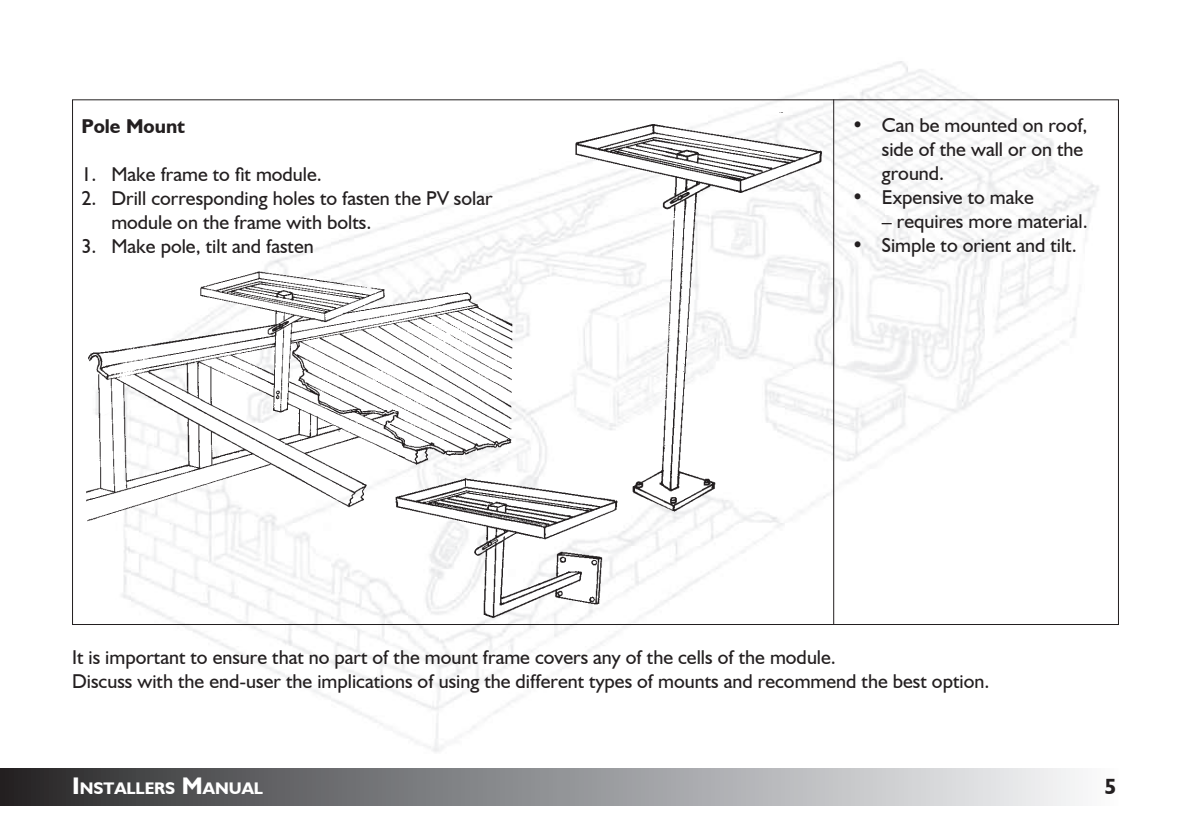
<style>
.page{position:relative;width:1191px;height:840px;background:#fff}
.page>*{position:absolute;margin:0;border:0;box-sizing:border-box;transform-origin:0 0}
.t1{font:700 22px "Humanist 521 BT";color:#231f20}
.t2{font:20px/24px "Humanist 521 BT";color:#231f20}
.t3{font:700 20px "Humanist 521 BT";color:#231f20}
.t4{font:700 16.8px "Humanist 521 BT";color:#fff}
.s1{font-size:24px}
</style>
<div class="page">
<div style="left:0;top:768px;width:1118px;height:37px;background:linear-gradient(to right,#2a2a2d,#fafcfe)"></div>
<img style="left:85px;top:61px;width:1023px;height:691px">
<hr style="left:833px;top:99px;width:1px;height:525px;background:#231f20">
<img style="left:387px;top:467px;width:243px;height:160px">
<img style="left:562px;top:113px;width:271px;height:412px">
<img style="left:85px;top:267px;width:434px;height:259px">
<p class="t3" style="left:81px;top:113px;width:105px">Pole Mount</p>
<p class="t2" style="left:81px;top:161px;width:242px">1. Make frame to fit module.</p>
<p class="t2" style="left:111px;top:185px;width:383px;text-indent:-30px">2. Drill corresponding holes to fasten the PV solar module on the frame with bolts.</p>
<p class="t2" style="left:81px;top:233px;width:234px">3. Make pole, tilt and fasten</p>
<p class="t2" style="left:882px;top:113px;width:207px;text-indent:-30px">• Can be mounted on roof, side of the wall or on the ground.</p>
<p class="t2" style="left:852px;top:185px;width:184px">• Expensive to make</p>
<p class="t2" style="left:882px;top:209px;width:207px">– requires more material.</p>
<p class="t2" style="left:852px;top:233px;width:226px">• Simple to orient and tilt.</p>
<p class="t2" style="left:72px;top:644px;width:919px">It is important to ensure that no part of the mount frame covers any of the cells of the module.<br>Discuss with the end-user the implications of using the different types of mounts and recommend the best option.</p>
<p class="t4" style="left:72px;top:777px;width:192px"><span class="s1">I</span>NSTALLERS <span class="s1">M</span>ANUAL</p>
<p class="t1" style="left:1104px;top:772px;width:13px">5</p>
</div>
